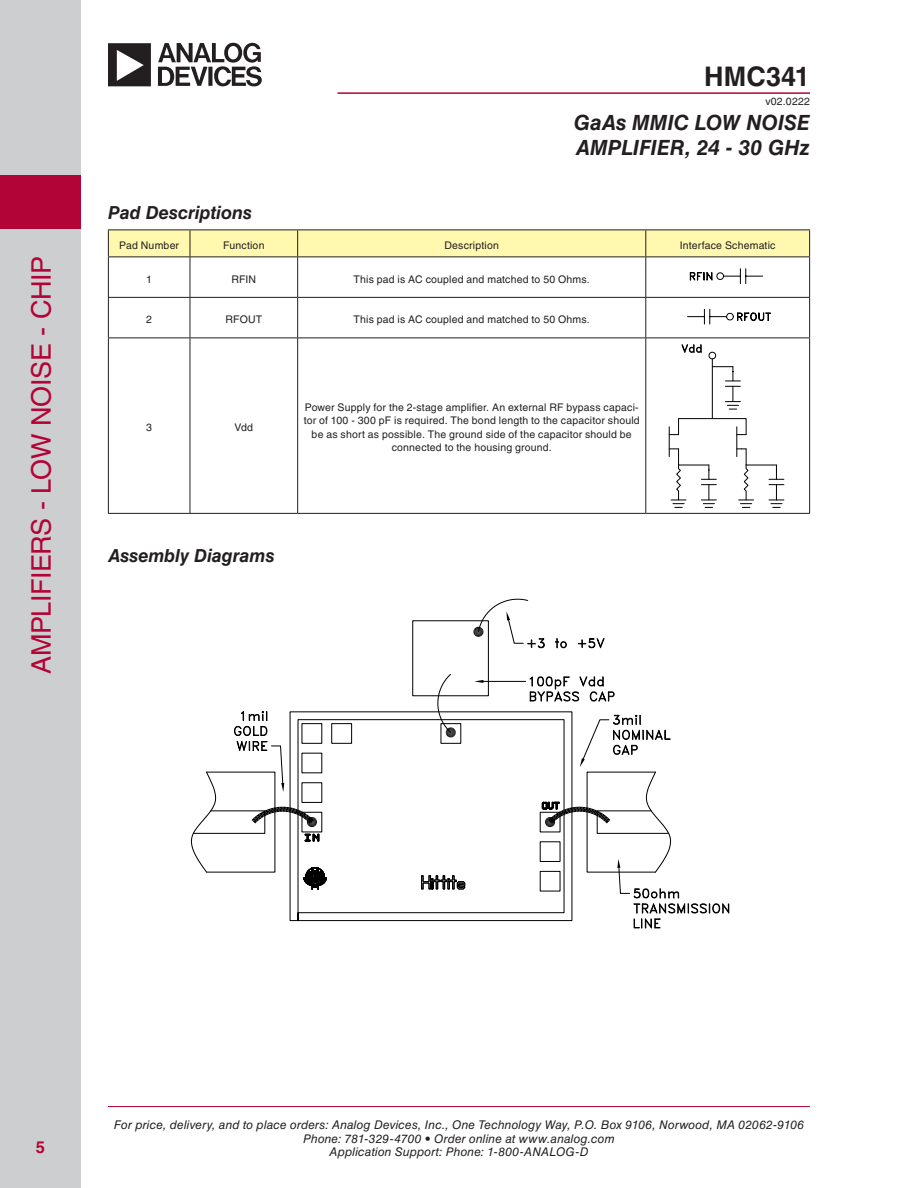
<style>
.page{position:relative;width:918px;height:1188px;background:#fff}
.page>*{position:absolute;margin:0;border:0;box-sizing:border-box;transform-origin:0 0}
.t1{font:27px "Helvetica LT Std";letter-spacing:-.015em;color:#b30437}
.t2{font:700 27px "Helvetica LT Std";letter-spacing:.005em;color:#231f20}
.t3{font:italic 700 21px/25.2px "Helvetica LT Std";letter-spacing:.005em;color:#231f20}
.t4{font:italic 700 18px "Helvetica LT Std";letter-spacing:-.005em;color:#231f20}
.t5{font:700 16.5px "Helvetica LT Std";color:#b30437}
.t6{font:italic 12px/13.5px "Helvetica LT Std";letter-spacing:.01em;color:#231f20;text-align:center}
.t7{font:10.5px/13.5px "Helvetica LT Std";letter-spacing:.015em;color:#231f20;text-align:center}
</style>
<div class="page">
<div style="left:0;top:0;width:81px;height:1188px;background:#cdced0"></div>
<hr style="left:108px;top:1106px;width:702px;height:1px;background:#b30437">
<hr style="left:338px;top:92px;width:472px;height:2px;background:#b30437">
<div style="left:0;top:175px;width:81px;height:54px;background:#b30437"></div>
<svg style="left:108px;top:43px;width:154px;height:43px"></svg>
<div style="left:412px;top:620px;width:77px;height:76px;border:1px solid #000"></div>
<svg style="left:437px;top:674px;width:19px;height:37px"></svg>
<svg style="left:473px;top:598px;width:72px;height:50px"></svg>
<svg style="left:555px;top:638px;width:12px;height:10px"></svg>
<svg style="left:578px;top:638px;width:27px;height:11px"></svg>
<svg style="left:474px;top:680px;width:9px;height:3px"></svg>
<hr style="left:483px;top:681px;width:43px;height:1px;background:#000">
<svg style="left:529px;top:676px;width:86px;height:26px"></svg>
<svg style="left:289px;top:711px;width:284px;height:210px"></svg>
<svg style="left:191px;top:711px;width:136px;height:179px"></svg>
<div style="left:302px;top:723px;width:20px;height:21px;border:1px solid #000"></div>
<div style="left:302px;top:812px;width:20px;height:20px;border:1px solid #000"></div>
<div style="left:331px;top:723px;width:21px;height:21px;border:1px solid #000"></div>
<svg style="left:542px;top:714px;width:188px;height:215px"></svg>
<svg style="left:421px;top:875px;width:45px;height:15px"></svg>
<div style="left:540px;top:812px;width:20px;height:20px;border:1px solid #000"></div>
<div style="left:540px;top:871px;width:20px;height:20px;border:1px solid #000"></div>
<div style="left:441px;top:723px;width:20px;height:21px;border:1px solid #000"></div>
<div style="left:108px;top:230px;width:702px;height:26px;background:#fff8ae"></div>
<hr style="left:108px;top:256px;width:82px;height:1px;background:#231f20">
<hr style="left:108px;top:257px;width:1px;height:40px;background:#231f20">
<hr style="left:190px;top:256px;width:108px;height:1px;background:#231f20">
<hr style="left:190px;top:257px;width:1px;height:40px;background:#231f20">
<hr style="left:298px;top:256px;width:348px;height:1px;background:#231f20">
<hr style="left:297px;top:257px;width:1px;height:40px;background:#231f20">
<hr style="left:646px;top:256px;width:164px;height:1px;background:#231f20">
<hr style="left:645px;top:257px;width:1px;height:40px;background:#231f20">
<hr style="left:809px;top:257px;width:1px;height:40px;background:#231f20">
<hr style="left:108px;top:297px;width:82px;height:1px;background:#231f20">
<hr style="left:108px;top:298px;width:1px;height:40px;background:#231f20">
<hr style="left:190px;top:297px;width:108px;height:1px;background:#231f20">
<hr style="left:190px;top:298px;width:1px;height:40px;background:#231f20">
<hr style="left:298px;top:297px;width:348px;height:1px;background:#231f20">
<hr style="left:297px;top:298px;width:1px;height:40px;background:#231f20">
<hr style="left:646px;top:297px;width:164px;height:1px;background:#231f20">
<hr style="left:645px;top:298px;width:1px;height:40px;background:#231f20">
<hr style="left:809px;top:298px;width:1px;height:40px;background:#231f20">
<hr style="left:108px;top:338px;width:82px;height:1px;background:#231f20">
<hr style="left:108px;top:338px;width:1px;height:175px;background:#231f20">
<hr style="left:190px;top:338px;width:108px;height:1px;background:#231f20">
<hr style="left:190px;top:338px;width:1px;height:175px;background:#231f20">
<hr style="left:298px;top:338px;width:348px;height:1px;background:#231f20">
<hr style="left:297px;top:338px;width:1px;height:175px;background:#231f20">
<hr style="left:646px;top:338px;width:164px;height:1px;background:#231f20">
<hr style="left:645px;top:338px;width:1px;height:175px;background:#231f20">
<hr style="left:809px;top:338px;width:1px;height:175px;background:#231f20">
<hr style="left:108px;top:513px;width:82px;height:1px;background:#231f20">
<hr style="left:190px;top:513px;width:108px;height:1px;background:#231f20">
<hr style="left:298px;top:513px;width:348px;height:1px;background:#231f20">
<hr style="left:646px;top:513px;width:164px;height:1px;background:#231f20">
<svg style="left:690px;top:268px;width:73px;height:16px"></svg>
<svg style="left:687px;top:309px;width:84px;height:15px"></svg>
<hr style="left:669px;top:427px;width:1px;height:30px;background:#000">
<svg style="left:709px;top:352px;width:7px;height:7px"></svg>
<hr style="left:737px;top:427px;width:1px;height:30px;background:#000">
<svg style="left:669px;top:418px;width:78px;height:17px"></svg>
<svg style="left:669px;top:449px;width:17px;height:59px"></svg>
<svg style="left:701px;top:465px;width:15px;height:43px"></svg>
<svg style="left:737px;top:449px;width:17px;height:59px"></svg>
<svg style="left:769px;top:465px;width:15px;height:43px"></svg>
<hr style="left:712px;top:359px;width:1px;height:60px;background:#000">
<svg style="left:712px;top:366px;width:28px;height:44px"></svg>
<hr style="left:679px;top:465px;width:30px;height:1px;background:#000">
<hr style="left:746px;top:465px;width:30px;height:1px;background:#000">
<svg style="left:681px;top:344px;width:21px;height:9px"></svg>
<h1 class="t1" style="left:26px;top:674px;width:420px;rotate:-90deg">AMPLIFIERS - LOW NOISE - CHIP</h1>
<p class="t4" style="left:108px;top:201px;width:145px">Pad Descriptions</p>
<h1 class="t2" style="left:704px;top:60px;width:107px">HMC341</h1>
<p class="t7" style="left:765px;top:94px;width:46px">v02.0222</p>
<h2 class="t3" style="left:574px;top:109px;width:238px">GaAs MMIC LOW NOISE<br>AMPLIFIER, 24 - 30 GHz</h2>
<p class="t7" style="left:119px;top:238px;width:61px">Pad Number</p>
<p class="t7" style="left:223px;top:238px;width:43px">Function</p>
<p class="t7" style="left:445px;top:238px;width:56px">Description</p>
<p class="t7" style="left:680px;top:238px;width:97px">Interface Schematic</p>
<p class="t7" style="left:146px;top:272px;width:7px">1</p>
<p class="t7" style="left:231px;top:272px;width:26px">RFIN</p>
<p class="t7" style="left:354px;top:272px;width:238px">This pad is AC coupled and matched to 50 Ohms.</p>
<p class="t7" style="left:146px;top:313px;width:7px">2</p>
<p class="t7" style="left:225px;top:313px;width:38px">RFOUT</p>
<p class="t7" style="left:354px;top:313px;width:238px">This pad is AC coupled and matched to 50 Ohms.</p>
<p class="t7" style="left:146px;top:421px;width:7px">3</p>
<p class="t7" style="left:235px;top:421px;width:20px">Vdd</p>
<p class="t7" style="left:304px;top:400px;width:338px">Power Supply for the 2-stage amplifier. An external RF bypass capaci&shy;tor of 100 - 300 pF is required. The bond length to the capacitor should be as short as possible. The ground side of the capacitor should be connected to the housing ground.</p>
<p class="t4" style="left:108px;top:545px;width:168px">Assembly Diagrams</p>
<h3 class="t5" style="left:36px;top:1138px;width:11px">5</h3>
<p class="t6" style="left:114px;top:1118px;width:692px">For price, delivery, and to place orders: Analog Devices, Inc., One Technology Way, P.O. Box 9106, Norwood, MA 02062-9106<br>Phone: 781-329-4700 • Order online at www.analog.com<br>Application Support: Phone: 1-800-ANALOG-D</p>
</div>
